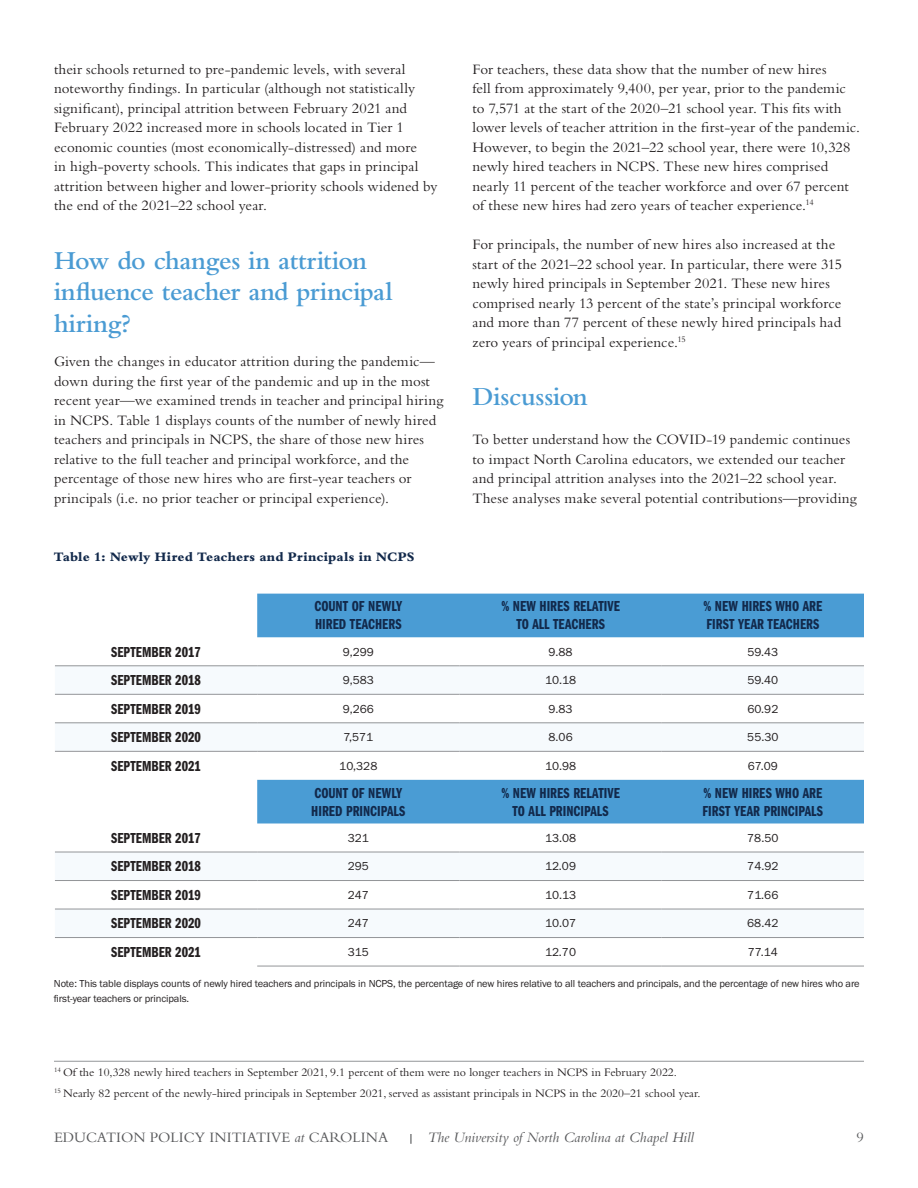
<style>
.page{position:relative;width:918px;height:1188px;background:#fff}
.page>*{position:absolute;margin:0;border:0;box-sizing:border-box;transform-origin:0 0}
.H2-Accessible{font:600 27px/31.5px "Bembo Std";letter-spacing:-.02em;color:#4a9bd3}
.t1{font:15px/19.5px "Bembo Std";letter-spacing:.005em;color:#231f20}
.table_headline{font:15px/18px "Franklin Gothic URW Com Dem";color:#12294b}
.table_headline-2{font:15px "Franklin Gothic URW Com Dem";color:#231f20}
.t2{font:italic 15px "Bembo Std";color:#57585a}
.t3{font:15px "Bembo Std";color:#57585a}
.t4{font:800 13.5px "Bembo Std";letter-spacing:.005em;color:#12294b}
.Footnote_w_Line{font:12px "Bembo Std";color:#231f20}
.table_paragraph{font:12px "Franklin Gothic URW Boo";color:#231f20}
.Table_NOTE{font:10.5px/15px "Franklin Gothic URW Boo";letter-spacing:-.01em;color:#231f20}
.s1{font-style:italic}
</style>
<div class="page">
<svg style="left:410px;top:1134px;width:2px;height:10px"></svg>
<hr style="left:54px;top:1061px;width:810px;height:1px;background:#939598">
<svg style="left:257px;top:594px;width:607px;height:72px;fill:#4a9cd4"></svg>
<svg style="left:55px;top:693px;width:809px;height:216px"></svg>
<hr style="left:257px;top:666px;width:202px;height:1px;background:#939598">
<hr style="left:459px;top:666px;width:203px;height:1px;background:#939598">
<hr style="left:662px;top:666px;width:202px;height:1px;background:#939598">
<hr style="left:257px;top:694px;width:202px;height:1px;background:#939598">
<hr style="left:459px;top:694px;width:203px;height:1px;background:#939598">
<hr style="left:662px;top:694px;width:202px;height:1px;background:#939598">
<hr style="left:257px;top:723px;width:202px;height:1px;background:#939598">
<hr style="left:459px;top:723px;width:203px;height:1px;background:#939598">
<hr style="left:662px;top:723px;width:202px;height:1px;background:#939598">
<hr style="left:662px;top:880px;width:202px;height:1px;background:#939598">
<hr style="left:662px;top:909px;width:202px;height:1px;background:#939598">
<hr style="left:257px;top:966px;width:202px;height:1px;background:#939598">
<hr style="left:459px;top:966px;width:203px;height:1px;background:#939598">
<hr style="left:662px;top:966px;width:202px;height:1px;background:#939598">
<hr style="left:55px;top:666px;width:202px;height:1px;background:#939598">
<hr style="left:55px;top:694px;width:202px;height:1px;background:#939598">
<hr style="left:55px;top:723px;width:202px;height:1px;background:#939598">
<hr style="left:55px;top:751px;width:202px;height:1px;background:#939598">
<hr style="left:55px;top:852px;width:202px;height:1px;background:#939598">
<hr style="left:55px;top:880px;width:202px;height:1px;background:#939598">
<hr style="left:55px;top:909px;width:202px;height:1px;background:#939598">
<hr style="left:55px;top:937px;width:202px;height:1px;background:#939598">
<hr style="left:257px;top:751px;width:202px;height:1px;background:#939598">
<hr style="left:459px;top:751px;width:203px;height:1px;background:#939598">
<hr style="left:662px;top:751px;width:202px;height:1px;background:#939598">
<hr style="left:257px;top:852px;width:202px;height:1px;background:#939598">
<hr style="left:459px;top:852px;width:203px;height:1px;background:#939598">
<hr style="left:662px;top:852px;width:202px;height:1px;background:#939598">
<hr style="left:257px;top:880px;width:202px;height:1px;background:#939598">
<hr style="left:459px;top:880px;width:203px;height:1px;background:#939598">
<hr style="left:257px;top:909px;width:202px;height:1px;background:#939598">
<hr style="left:459px;top:909px;width:203px;height:1px;background:#939598">
<hr style="left:257px;top:937px;width:202px;height:1px;background:#939598">
<hr style="left:459px;top:937px;width:203px;height:1px;background:#939598">
<hr style="left:662px;top:937px;width:202px;height:1px;background:#939598">
<p class="t1" style="left:54px;top:59px;width:385px">their schools returned to pre-pandemic levels, with several noteworthy findings. In particular (although not statistically significant), principal attrition between February 2021 and February 2022 increased more in schools located in Tier 1 economic counties (most economically-distressed) and more<br>in high-poverty schools. This indicates that gaps in principal attrition between higher and lower-priority schools widened by the end of the 2021–22 school year.</p>
<h2 class="H2-Accessible" style="left:54px;top:244px;width:340px">How do changes in attrition influence teacher and principal hiring?</h2>
<p class="t1" style="left:54px;top:351px;width:391px">Given the changes in educator attrition during the pandemic— down during the first year of the pandemic and up in the most recent year—we examined trends in teacher and principal hiring in NCPS. Table 1 displays counts of the number of newly hired teachers and principals in NCPS, the share of those new hires relative to the full teacher and principal workforce, and the percentage of those new hires who are first-year teachers or principals (i.e. no prior teacher or principal experience).</p>
<p class="t4" style="left:54px;top:549px;width:362px">Table 1: Newly Hired Teachers and Principals in NCPS</p>
<p class="t1" style="left:472px;top:59px;width:389px">For teachers, these data show that the number of new hires<br>fell from approximately 9,400, per year, prior to the pandemic to 7,571 at the start of the 2020–21 school year. This fits with lower levels of teacher attrition in the first-year of the pandemic.<br>However, to begin the 2021–22 school year, there were 10,328 newly hired teachers in NCPS. These new hires comprised nearly 11 percent of the teacher workforce and over 67 percent of these new hires had zero years of teacher experience.<sup>14</sup></p>
<p class="t1" style="left:472px;top:234px;width:371px">For principals, the number of new hires also increased at the start of the 2021–22 school year. In particular, there were 315 newly hired principals in September 2021. These new hires comprised nearly 13 percent of the state’s principal workforce and more than 77 percent of these newly hired principals had zero years of principal experience.<sup>15</sup></p>
<h2 class="H2-Accessible" style="left:472px;top:381px;width:117px">Discussion</h2>
<p class="t1" style="left:472px;top:429px;width:386px">To better understand how the COVID-19 pandemic continues to impact North Carolina educators, we extended our teacher and principal attrition analyses into the 2021–22 school year.<br>These analyses make several potential contributions—providing</p>
<p class="table_headline" style="left:314px;top:597px;width:90px">COUNT OF NEWLY<br>HIRED TEACHERS</p>
<p class="table_headline" style="left:501px;top:597px;width:120px;text-align:center">% NEW HIRES RELATIVE<br>TO ALL TEACHERS</p>
<p class="table_headline" style="left:703px;top:597px;width:120px">% NEW HIRES WHO ARE<br>FIRST YEAR TEACHERS</p>
<p class="table_headline-2" style="left:111px;top:641px;width:91px">SEPTEMBER 2017</p>
<p class="table_paragraph" style="left:343px;top:644px;width:32px">9,299</p>
<p class="table_paragraph" style="left:549px;top:644px;width:25px">9.88</p>
<p class="table_paragraph" style="left:747px;top:644px;width:32px">59.43</p>
<p class="table_headline-2" style="left:111px;top:670px;width:91px">SEPTEMBER 2018</p>
<p class="table_paragraph" style="left:343px;top:673px;width:32px">9,583</p>
<p class="table_paragraph" style="left:545px;top:673px;width:33px">10.18</p>
<p class="table_paragraph" style="left:747px;top:673px;width:32px">59.40</p>
<p class="table_headline-2" style="left:111px;top:698px;width:91px">SEPTEMBER 2019</p>
<p class="table_paragraph" style="left:343px;top:701px;width:32px">9,266</p>
<p class="table_paragraph" style="left:549px;top:701px;width:25px">9.83</p>
<p class="table_paragraph" style="left:747px;top:701px;width:33px">60.92</p>
<p class="table_headline-2" style="left:111px;top:727px;width:91px">SEPTEMBER 2020</p>
<p class="table_paragraph" style="left:343px;top:730px;width:31px">7,571</p>
<p class="table_paragraph" style="left:549px;top:730px;width:26px">8.06</p>
<p class="table_paragraph" style="left:747px;top:730px;width:33px">55.30</p>
<p class="table_headline-2" style="left:111px;top:755px;width:91px">SEPTEMBER 2021</p>
<p class="table_paragraph" style="left:339px;top:758px;width:40px">10,328</p>
<p class="table_paragraph" style="left:545px;top:758px;width:33px">10.98</p>
<p class="table_paragraph" style="left:748px;top:758px;width:31px">67.09</p>
<p class="table_headline" style="left:311px;top:783px;width:96px">COUNT OF NEWLY<br>HIRED PRINCIPALS</p>
<p class="table_headline" style="left:501px;top:783px;width:120px;text-align:center">% NEW HIRES RELATIVE<br>TO ALL PRINCIPALS</p>
<p class="table_headline" style="left:703px;top:783px;width:122px">% NEW HIRES WHO ARE<br>FIRST YEAR PRINCIPALS</p>
<p class="table_headline-2" style="left:111px;top:827px;width:91px">SEPTEMBER 2017</p>
<p class="table_paragraph" style="left:348px;top:830px;width:23px">321</p>
<p class="table_paragraph" style="left:545px;top:830px;width:33px">13.08</p>
<p class="table_paragraph" style="left:747px;top:830px;width:33px">78.50</p>
<p class="table_headline-2" style="left:111px;top:856px;width:91px">SEPTEMBER 2018</p>
<p class="table_paragraph" style="left:348px;top:859px;width:23px">295</p>
<p class="table_paragraph" style="left:545px;top:859px;width:32px">12.09</p>
<p class="table_paragraph" style="left:747px;top:859px;width:33px">74.92</p>
<p class="table_headline-2" style="left:111px;top:884px;width:91px">SEPTEMBER 2019</p>
<p class="table_paragraph" style="left:348px;top:887px;width:23px">247</p>
<p class="table_paragraph" style="left:545px;top:887px;width:33px">10.13</p>
<p class="table_paragraph" style="left:747px;top:887px;width:33px">71.66</p>
<p class="table_headline-2" style="left:111px;top:913px;width:91px">SEPTEMBER 2020</p>
<p class="table_paragraph" style="left:348px;top:916px;width:23px">247</p>
<p class="table_paragraph" style="left:545px;top:916px;width:33px">10.07</p>
<p class="table_paragraph" style="left:747px;top:916px;width:33px">68.42</p>
<p class="table_headline-2" style="left:111px;top:941px;width:91px">SEPTEMBER 2021</p>
<p class="table_paragraph" style="left:348px;top:944px;width:23px">315</p>
<p class="table_paragraph" style="left:545px;top:944px;width:32px">12.70</p>
<p class="table_paragraph" style="left:748px;top:944px;width:31px">77.14</p>
<p class="Table_NOTE" style="left:54px;top:976px;width:807px">Note: This table displays counts of newly hired teachers and principals in NCPS, the percentage of new hires relative to all teachers and principals, and the percentage of new hires who are first-year teachers or principals.</p>
<p class="Footnote_w_Line" style="left:54px;top:1065px;width:624px"><sup>14</sup> Of the 10,328 newly hired teachers in September 2021, 9.1 percent of them were no longer teachers in NCPS in February 2022.</p>
<p class="Footnote_w_Line" style="left:54px;top:1086px;width:648px"><sup>15</sup> Nearly 82 percent of the newly-hired principals in September 2021, served as assistant principals in NCPS in the 2020–21 school year.</p>
<p class="t3" style="left:54px;top:1129px;width:336px">EDUCATION POLICY INITIATIVE <span class="s1">at</span> CAROLINA</p>
<p class="t2" style="left:428px;top:1129px;width:268px">The University of North Carolina at Chapel Hill</p>
<p class="t3" style="left:857px;top:1129px;width:9px">9</p>
</div>
